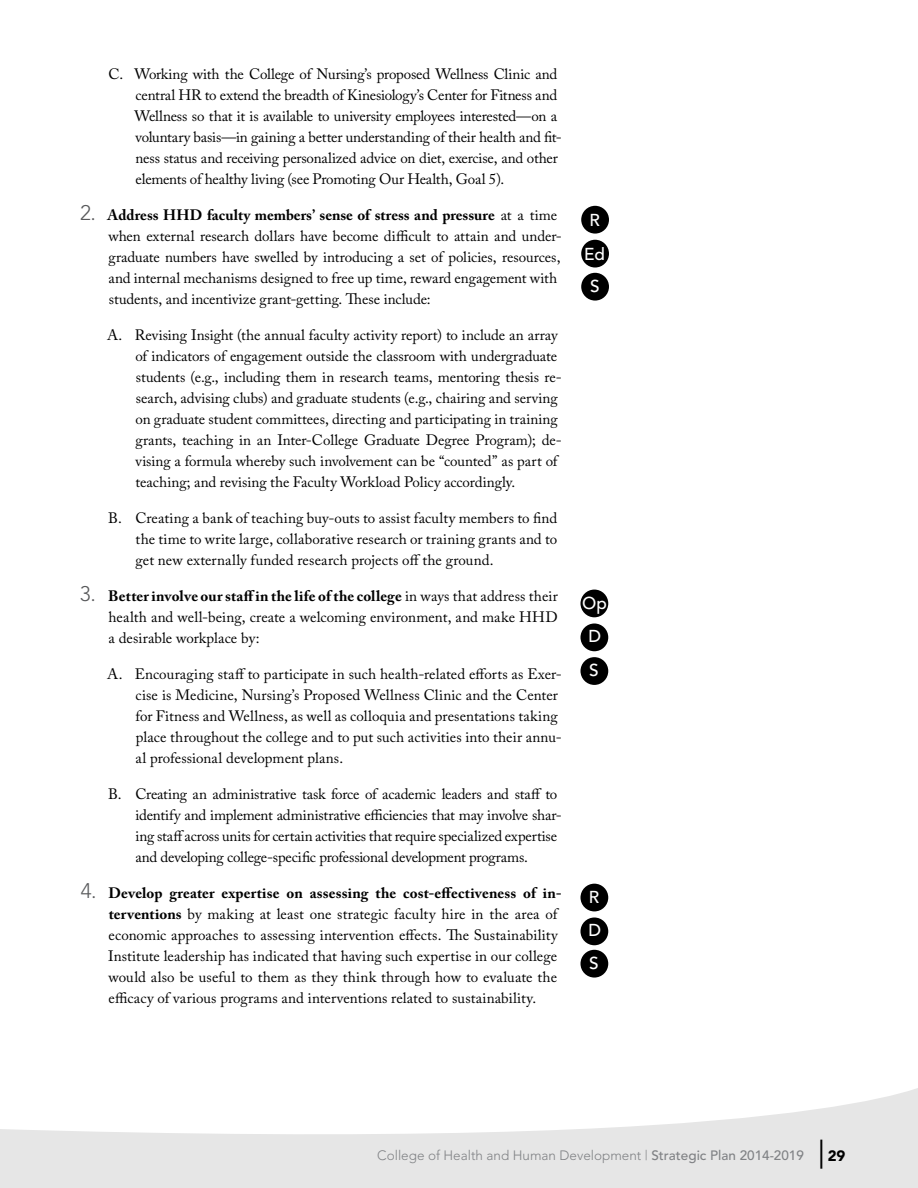
<style>
.page{position:relative;width:918px;height:1188px;background:#fff}
.page>*{position:absolute;margin:0;border:0;box-sizing:border-box;transform-origin:0 0}
.t1{font:900 37.5px "Avenir";color:#000;scale:.4 1}
.t2{font:500 17.1px/33.8px "Avenir";color:#fff;text-align:center}
.t3{font:15px/21px "Adobe Caslon Pro";letter-spacing:-.005em;color:#000}
.t4{font:900 15px "Avenir";color:#000}
.t5{font:300 13.5px "Avenir";color:#808285}
.s1{font-family:"Avenir";font-weight:300;font-size:21px;color:#58595b}
.s2{font-weight:700}
.s3{font-weight:500}
</style>
<div class="page">
<svg style="left:0;top:1088px;width:918px;height:100px;fill:#e6e6e6"></svg>
<div style="left:581px;top:206px;width:28px;height:28px;background:#000;border-radius:50%"></div>
<div style="left:581px;top:240px;width:28px;height:28px;background:#000;border-radius:50%"></div>
<div style="left:581px;top:273px;width:28px;height:28px;background:#000;border-radius:50%"></div>
<div style="left:581px;top:590px;width:27px;height:27px;background:#000;border-radius:50%"></div>
<div style="left:581px;top:624px;width:27px;height:27px;background:#000;border-radius:50%"></div>
<div style="left:581px;top:657px;width:27px;height:28px;background:#000;border-radius:50%"></div>
<div style="left:581px;top:884px;width:27px;height:27px;background:#000;border-radius:50%"></div>
<div style="left:581px;top:950px;width:27px;height:28px;background:#000;border-radius:50%"></div>
<div style="left:581px;top:918px;width:27px;height:27px;background:#000;border-radius:50%"></div>
<p class="t3" style="left:134px;top:63px;width:429px;text-indent:-26px">C. Working with the College of Nursing’s proposed Wellness Clinic and central HR to extend the breadth of Kinesiology’s Center for Fitness and Wellness so that it is available to university employees interested—on a voluntary basis—in gaining a better understanding of their health and fit&shy;ness status and receiving personalized advice on diet, exercise, and other elements of healthy living (see Promoting Our Health, Goal 5).</p>
<p class="t3" style="left:109px;top:204px;width:455px;text-indent:-28px"><span class="s1">2.</span> <span class="s2">Address HHD faculty members’ sense of stress and pressure</span> at a time when external research dollars have become difficult to attain and under&shy;graduate numbers have swelled by introducing a set of policies, resources, and internal mechanisms designed to free up time, reward engagement with students, and incentivize grant-getting. These include:</p>
<p class="t3" style="left:135px;top:324px;width:428px;text-indent:-28px">A. Revising Insight (the annual faculty activity report) to include an array of indicators of engagement outside the classroom with undergraduate students (e.g., including them in research teams, mentoring thesis re&shy;search, advising clubs) and graduate students (e.g., chairing and serving on graduate student committees, directing and participating in training grants, teaching in an Inter-College Graduate Degree Program); de&shy;vising a formula whereby such involvement can be “counted” as part of teaching; and revising the Faculty Workload Policy accordingly.</p>
<p class="t3" style="left:136px;top:507px;width:423px;text-align:justify;text-indent:-27px">B. Creating a bank of teaching buy-outs to assist faculty members to find the time to write large, collaborative research or training grants and to get new externally funded research projects off the ground.</p>
<p class="t3" style="left:109px;top:585px;width:451px;text-align:justify;text-indent:-29px"><span class="s1">3.</span> <span class="s2">Better involve our staff in the life of the college</span> in ways that address their health and well-being, create a welcoming environment, and make HHD a desirable workplace by:</p>
<p class="t3" style="left:136px;top:663px;width:428px;text-indent:-28px">A. Encouraging staff to participate in such health-related efforts as Exer&shy;cise is Medicine, Nursing’s Proposed Wellness Clinic and the Center for Fitness and Wellness, as well as colloquia and presentations taking place throughout the college and to put such activities into their annu&shy;al professional development plans.</p>
<p class="t3" style="left:136px;top:783px;width:428px;text-indent:-27px">B. Creating an administrative task force of academic leaders and staff to identify and implement administrative efficiencies that may involve shar&shy;ing staff across units for certain activities that require specialized expertise and developing college-specific professional development programs.</p>
<p class="t3" style="left:108px;top:882px;width:455px;text-indent:-27px"><span class="s1">4.</span> <span class="s2">Develop greater expertise on assessing the cost-effectiveness of in&shy;terventions</span> by making at least one strategic faculty hire in the area of economic approaches to assessing intervention effects. The Sustainability Institute leadership has indicated that having such expertise in our college would also be useful to them as they think through how to evaluate the efficacy of various programs and interventions related to sustainability.</p>
<p class="t2" style="left:584px;top:203px;width:22px">R<br>Ed</p>
<p class="t2" style="left:590px;top:269px;width:11px">S</p>
<p class="t2" style="left:582px;top:586px;width:26px">Op<br>D<br>S</p>
<p class="t2" style="left:589px;top:881px;width:12px">R</p>
<p class="t2" style="left:588px;top:914px;width:14px">D</p>
<p class="t2" style="left:589px;top:946px;width:11px">S</p>
<p class="t5" style="left:377px;top:1147px;width:428px">College of Health and Human Development | <span class="s3">Strategic Plan 2014-2019</span></p>
<h1 class="t1" style="left:820px;top:1133px;width:10px">|</h1>
<p class="t4" style="left:828px;top:1147px;width:19px">29</p>
</div>
